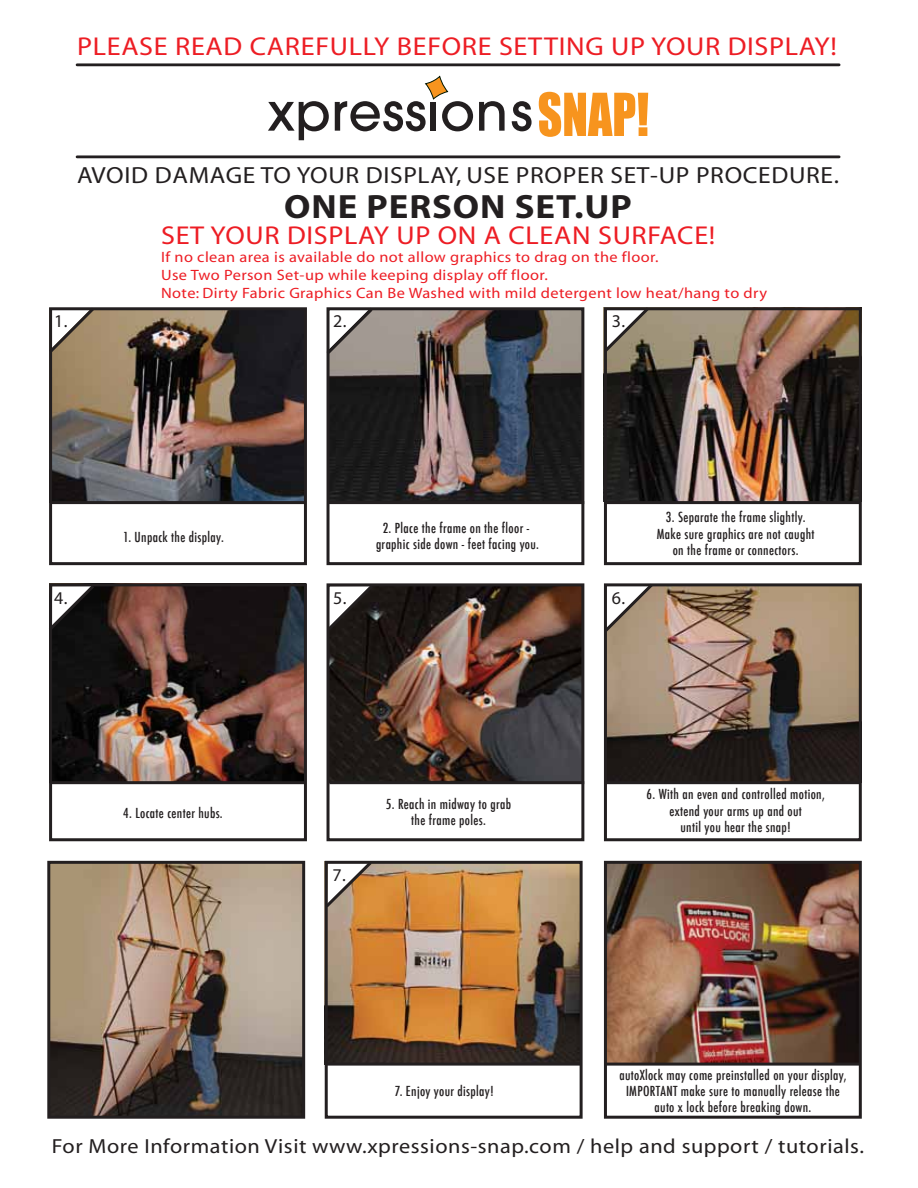
<style>
.page{position:relative;width:918px;height:1188px;background:#fff}
.page>*{position:absolute;margin:0;border:0;box-sizing:border-box;transform-origin:0 0}
.t1{font:700 33.75px "Myriad";letter-spacing:.025em;color:#231f20;scale:1.09 1}
.t2{font:25.95px "Myriad";letter-spacing:.025em;color:#ed1d24;scale:1.09 1}
.t3{font:23.4px "Myriad";letter-spacing:.025em;color:#231f20;scale:1.09 1}
.t4{font:20.4px "Myriad";letter-spacing:.025em;color:#231f20;scale:1.09 1}
.t5{font:18px "Myriad";color:#231f20}
.t6{font:15px/18px "Myriad";letter-spacing:.025em;color:#ed1d24;scale:1.09 1}
.t7{font:500 condensed 13.5px/16.2px "Futura";letter-spacing:.025em;color:#231f20;text-align:center}
</style>
<div class="page">
<img style="left:51px;top:865px;width:250px;height:250px">
<img style="left:608px;top:587px;width:250px;height:194px">
<img style="left:53px;top:311px;width:250px;height:190px">
<img style="left:329px;top:865px;width:250px;height:198px">
<img style="left:331px;top:587px;width:249px;height:194px">
<img style="left:608px;top:311px;width:250px;height:190px">
<img style="left:331px;top:311px;width:249px;height:190px">
<img style="left:53px;top:587px;width:250px;height:194px">
<svg style="left:268px;top:101px;width:61px;height:39px"></svg>
<svg style="left:512px;top:101px;width:20px;height:30px"></svg>
<svg style="left:335px;top:76px;width:138px;height:55px"></svg>
<svg style="left:479px;top:101px;width:26px;height:30px"></svg>
<svg style="left:539px;top:92px;width:109px;height:45px"></svg>
<hr style="left:77px;top:63px;width:762px;height:3px;background:#231f20">
<hr style="left:77px;top:155px;width:762px;height:3px;background:#231f20">
<div style="left:49px;top:307px;width:258px;height:258px;border:3px solid #231f20"></div>
<div style="left:327px;top:307px;width:257px;height:258px;border:3px solid #231f20"></div>
<div style="left:604px;top:307px;width:258px;height:258px;border:3px solid #231f20"></div>
<div style="left:49px;top:583px;width:258px;height:258px;border:3px solid #231f20"></div>
<div style="left:327px;top:583px;width:257px;height:258px;border:3px solid #231f20"></div>
<div style="left:604px;top:583px;width:258px;height:258px;border:3px solid #231f20"></div>
<div style="left:47px;top:861px;width:258px;height:258px;border:3px solid #231f20"></div>
<svg style="left:49px;top:307px;width:48px;height:49px"></svg>
<svg style="left:603px;top:307px;width:49px;height:48px"></svg>
<svg style="left:49px;top:583px;width:48px;height:51px"></svg>
<svg style="left:326px;top:307px;width:50px;height:50px"></svg>
<svg style="left:326px;top:583px;width:50px;height:51px"></svg>
<svg style="left:324px;top:860px;width:51px;height:51px"></svg>
<svg style="left:603px;top:583px;width:53px;height:52px"></svg>
<hr style="left:51px;top:501px;width:255px;height:3px;background:#231f20">
<hr style="left:329px;top:501px;width:255px;height:3px;background:#231f20">
<hr style="left:606px;top:501px;width:255px;height:3px;background:#231f20">
<hr style="left:50px;top:781px;width:255px;height:3px;background:#231f20">
<hr style="left:329px;top:781px;width:255px;height:3px;background:#231f20">
<hr style="left:606px;top:781px;width:255px;height:3px;background:#231f20">
<hr style="left:327px;top:1063px;width:255px;height:3px;background:#231f20">
<img style="left:608px;top:865px;width:250px;height:198px">
<div style="left:604px;top:861px;width:258px;height:258px;border:3px solid #231f20"></div>
<hr style="left:606px;top:1063px;width:255px;height:3px;background:#231f20">
<div style="left:325px;top:861px;width:258px;height:258px;border:3px solid #231f20"></div>
<h2 class="t2" style="left:77px;top:33px;width:699px">PLEASE READ CAREFULLY BEFORE SETTING UP YOUR DISPLAY!</h2>
<h3 class="t3" style="left:77px;top:164px;width:700px">AVOID DAMAGE TO YOUR DISPLAY, USE PROPER SET-UP PROCEDURE.</h3>
<h1 class="t1" style="left:284px;top:189px;width:321px">ONE PERSON SET.UP</h1>
<h2 class="t2" style="left:161px;top:222px;width:510px">SET YOUR DISPLAY UP ON A CLEAN SURFACE!</h2>
<p class="t6" style="left:161px;top:248px;width:557px">If no clean area is available do not allow graphics to drag on the floor.<br>Use Two Person Set-up while keeping display off floor.<br>Note: Dirty Fabric Graphics Can Be Washed with mild detergent low heat/hang to dry</p>
<h3 class="t5" style="left:54px;top:312px;width:15px">1.</h3>
<h3 class="t5" style="left:333px;top:312px;width:15px">2.</h3>
<h3 class="t5" style="left:612px;top:312px;width:15px">3.</h3>
<p class="t7" style="left:123px;top:529px;width:102px">1. Unpack the display.</p>
<p class="t7" style="left:376px;top:520px;width:165px">2. Place the frame on the floor - graphic side down - feet facing you.</p>
<h3 class="t5" style="left:54px;top:589px;width:15px">4.</h3>
<h3 class="t5" style="left:333px;top:589px;width:15px">5.</h3>
<h3 class="t5" style="left:612px;top:589px;width:15px">6.</h3>
<p class="t7" style="left:657px;top:509px;width:159px">3. Separate the frame slightly.<br>Make sure graphics are not caught on the frame or connectors.</p>
<p class="t7" style="left:123px;top:805px;width:101px">4. Locate center hubs.</p>
<p class="t7" style="left:386px;top:796px;width:127px">5. Reach in midway to grab the frame poles.</p>
<h3 class="t5" style="left:333px;top:866px;width:15px">7.</h3>
<p class="t7" style="left:647px;top:786px;width:180px">6. With an even and controlled motion, extend your arms up and out<br>until you hear the snap!</p>
<p class="t7" style="left:395px;top:1083px;width:101px">7. Enjoy your display!</p>
<p class="t7" style="left:619px;top:1067px;width:229px">autoXlock may come preinstalled on your display,<br>IMPORTANT make sure to manually release the auto x lock before breaking down.</p>
<h3 class="t4" style="left:52px;top:1136px;width:746px">For More Information Visit www.xpressions-snap.com / help and support / tutorials.</h3>
</div>
